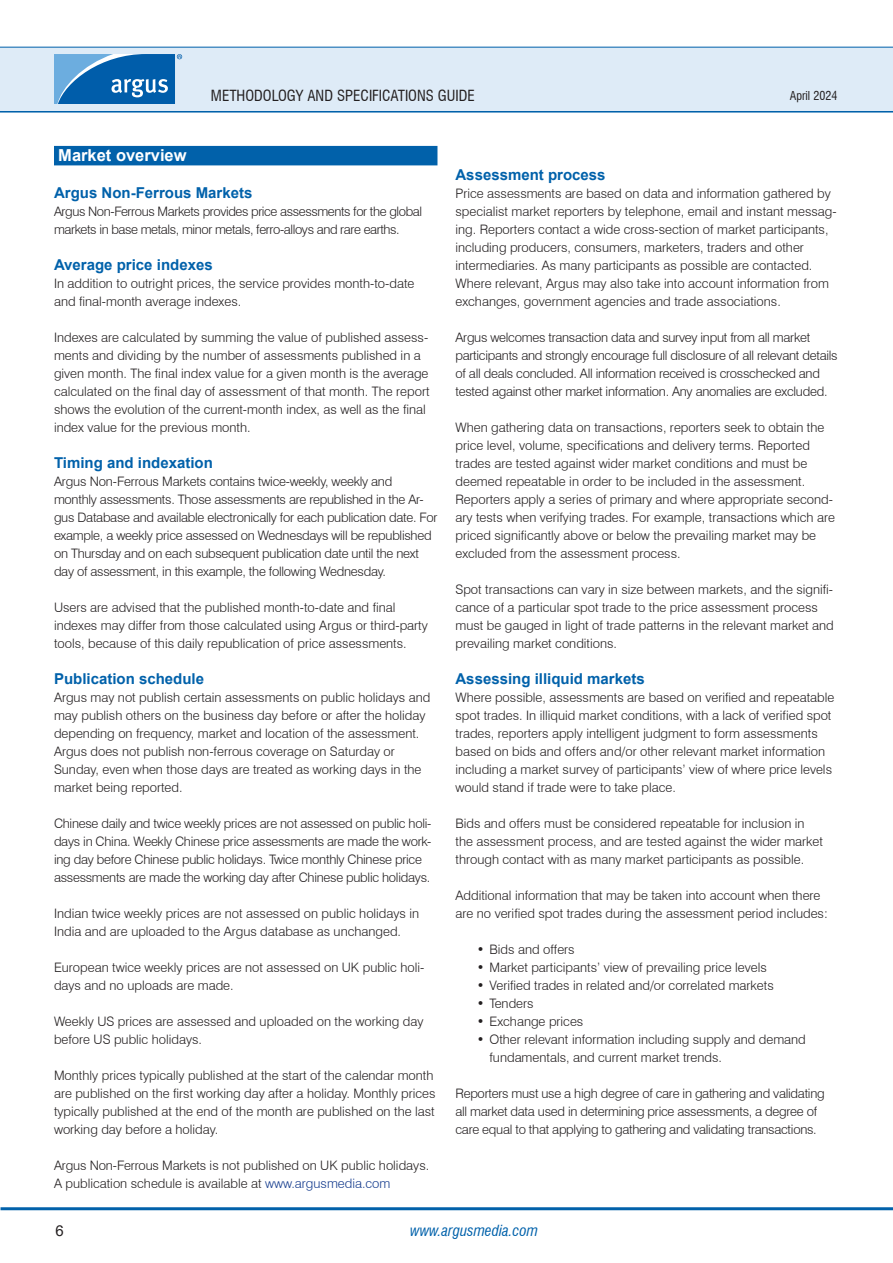
<style>
.page{position:relative;width:893px;height:1263px;background:#fff}
.page>*{position:absolute;margin:0;border:0;box-sizing:border-box;transform-origin:0 0}
.H1_-_Section_header_-_WOB{font:700 16.5px "Arial";color:#fff}
.H2_-_Bold_headline_-_old_H4{font:700 15px "Arial";color:#0161aa}
.t1{font:condensed 15px "Swiss 721 BT";color:#231f20}
.t2{font:italic condensed 15px "Swiss 721 BT";color:#0161aa}
.t3{font:15px "Arial";color:#231f20}
.P1_-_Body_Text{font:300 13.05px/18px "Swiss 721 BT";color:#231f20}
.P1_-_Body_Text-2{font:300 13.05px/18px "Swiss 721 BT";letter-spacing:-.02em;color:#231f20}
.P1_-_Body_Text-3{font:300 13.05px/18px "Swiss 721 BT";letter-spacing:-.03em;color:#231f20}
.t4{font:condensed 12px "Swiss 721 BT";color:#231f20}
.s1{color:#143b8d}
</style>
<div class="page">
<hr style="left:0;top:110px;width:893px;height:3px;background:#0161aa">
<div style="left:0;top:47px;width:893px;height:64px;background:#deebf7"></div>
<hr style="left:0;top:47px;width:893px;height:1px;background:#0161aa">
<hr style="left:1px;top:1207px;width:892px;height:3px;background:#0161aa">
<svg style="left:54px;top:54px;width:128px;height:50px;background:#3883c0"></svg>
<div style="left:54px;top:146px;width:383px;height:19px;background:#0161aa"></div>
<p class="t1" style="left:211px;top:86px;width:265px">METHODOLOGY AND SPECIFICATIONS GUIDE</p>
<p class="t4" style="left:790px;top:88px;width:49px">April 2024</p>
<p class="H1_-_Section_header_-_WOB" style="left:58px;top:144px;width:130px">Market overview</p>
<p class="H2_-_Bold_headline_-_old_H4" style="left:54px;top:182px;width:200px">Argus Non-Ferrous Markets</p>
<p class="P1_-_Body_Text-3" style="left:54px;top:202px;width:370px">Argus Non-Ferrous Markets provides price assessments for the global markets in base metals, minor metals, ferro-alloys and rare earths.</p>
<p class="H2_-_Bold_headline_-_old_H4" style="left:54px;top:254px;width:160px">Average price indexes</p>
<p class="P1_-_Body_Text" style="left:54px;top:274px;width:362px">In addition to outright prices, the service provides month-to-date and final-month average indexes.</p>
<p class="P1_-_Body_Text" style="left:54px;top:328px;width:377px">Indexes are calculated by summing the value of published assess&shy;ments and dividing by the number of assessments published in a given month. The final index value for a given month is the average calculated on the final day of assessment of that month. The report shows the evolution of the current-month index, as well as the final index value for the previous month.</p>
<p class="H2_-_Bold_headline_-_old_H4" style="left:54px;top:452px;width:160px">Timing and indexation</p>
<p class="P1_-_Body_Text-2" style="left:54px;top:472px;width:385px">Argus Non-Ferrous Markets contains twice-weekly, weekly and monthly assessments. Those assessments are republished in the Ar&shy;gus Database and available electronically for each publication date. For example, a weekly price assessed on Wednesdays will be republished on Thursday and on each subsequent publication date until the next day of assessment, in this example, the following Wednesday.</p>
<p class="P1_-_Body_Text" style="left:54px;top:598px;width:375px">Users are advised that the published month-to-date and final indexes may differ from those calculated using Argus or third-party tools, because of this daily republication of price assessments.</p>
<p class="H2_-_Bold_headline_-_old_H4" style="left:54px;top:668px;width:152px">Publication schedule</p>
<p class="P1_-_Body_Text" style="left:54px;top:688px;width:378px">Argus may not publish certain assessments on public holidays and may publish others on the business day before or after the holiday depending on frequency, market and location of the assessment.<br>Argus does not publish non-ferrous coverage on Saturday or Sunday, even when those days are treated as working days in the market being reported.</p>
<p class="P1_-_Body_Text-2" style="left:54px;top:814px;width:379px">Chinese daily and twice weekly prices are not assessed on public holi&shy;days in China. Weekly Chinese price assessments are made the work&shy;ing day before Chinese public holidays. Twice monthly Chinese price assessments are made the working day after Chinese public holidays.</p>
<p class="P1_-_Body_Text" style="left:54px;top:904px;width:367px">Indian twice weekly prices are not assessed on public holidays in<br>India and are uploaded to the Argus database as unchanged.</p>
<p class="P1_-_Body_Text" style="left:54px;top:958px;width:372px">European twice weekly prices are not assessed on UK public holi&shy;days and no uploads are made.</p>
<p class="P1_-_Body_Text" style="left:54px;top:1012px;width:371px">Weekly US prices are assessed and uploaded on the working day before US public holidays.</p>
<p class="P1_-_Body_Text" style="left:54px;top:1066px;width:383px">Monthly prices typically published at the start of the calendar month are published on the first working day after a holiday. Monthly prices typically published at the end of the month are published on the last working day before a holiday.</p>
<p class="P1_-_Body_Text" style="left:54px;top:1156px;width:377px">Argus Non-Ferrous Markets is not published on UK public holidays.</p>
<p class="P1_-_Body_Text" style="left:54px;top:1174px;width:338px">A publication schedule is available at <span class="s1">www.argusmedia.com</span></p>
<p class="H2_-_Bold_headline_-_old_H4" style="left:455px;top:164px;width:152px">Assessment process</p>
<p class="P1_-_Body_Text" style="left:455px;top:184px;width:383px">Price assessments are based on data and information gathered by specialist market reporters by telephone, email and instant messag&shy;ing. Reporters contact a wide cross-section of market participants, including producers, consumers, marketers, traders and other intermediaries. As many participants as possible are contacted.<br>Where relevant, Argus may also take into account information from exchanges, government agencies and trade associations.</p>
<p class="P1_-_Body_Text-2" style="left:455px;top:328px;width:384px">Argus welcomes transaction data and survey input from all market participants and strongly encourage full disclosure of all relevant details of all deals concluded. All information received is crosschecked and tested against other market information. Any anomalies are excluded.</p>
<p class="P1_-_Body_Text" style="left:455px;top:418px;width:381px">When gathering data on transactions, reporters seek to obtain the price level, volume, specifications and delivery terms. Reported trades are tested against wider market conditions and must be deemed repeatable in order to be included in the assessment.<br>Reporters apply a series of primary and where appropriate second&shy;ary tests when verifying trades. For example, transactions which are priced significantly above or below the prevailing market may be excluded from the assessment process.</p>
<p class="P1_-_Body_Text" style="left:455px;top:580px;width:380px">Spot transactions can vary in size between markets, and the signifi&shy;cance of a particular spot trade to the price assessment process must be gauged in light of trade patterns in the relevant market and prevailing market conditions.</p>
<p class="H2_-_Bold_headline_-_old_H4" style="left:455px;top:668px;width:191px">Assessing illiquid markets</p>
<p class="P1_-_Body_Text" style="left:455px;top:688px;width:380px">Where possible, assessments are based on verified and repeatable spot trades. In illiquid market conditions, with a lack of verified spot trades, reporters apply intelligent judgment to form assessments based on bids and offers and/or other relevant market information including a market survey of participants’ view of where price levels would stand if trade were to take place.</p>
<p class="P1_-_Body_Text" style="left:455px;top:814px;width:369px">Bids and offers must be considered repeatable for inclusion in the assessment process, and are tested against the wider market through contact with as many market participants as possible.</p>
<p class="P1_-_Body_Text" style="left:455px;top:886px;width:374px">Additional information that may be taken into account when there are no verified spot trades during the assessment period includes:</p>
<p class="P1_-_Body_Text" style="left:477px;top:940px;width:99px">• Bids and offers</p>
<p class="P1_-_Body_Text" style="left:477px;top:958px;width:292px">• Market participants’ view of prevailing price levels</p>
<p class="P1_-_Body_Text" style="left:477px;top:976px;width:299px">• Verified trades in related and/or correlated markets</p>
<p class="P1_-_Body_Text" style="left:477px;top:994px;width:58px">• Tenders</p>
<p class="P1_-_Body_Text" style="left:477px;top:1012px;width:108px">• Exchange prices</p>
<p class="P1_-_Body_Text" style="left:489px;top:1030px;width:318px;text-indent:-13px">• Other relevant information including supply and demand fundamentals, and current market trends.</p>
<p class="P1_-_Body_Text-2" style="left:455px;top:1084px;width:371px">Reporters must use a high degree of care in gathering and validating all market data used in determining price assessments, a degree of care equal to that applying to gathering and validating transactions.</p>
<p class="t3" style="left:55px;top:1220px;width:10px">6</p>
<p class="t2" style="left:410px;top:1221px;width:129px">www.argusmedia.com</p>
</div>
